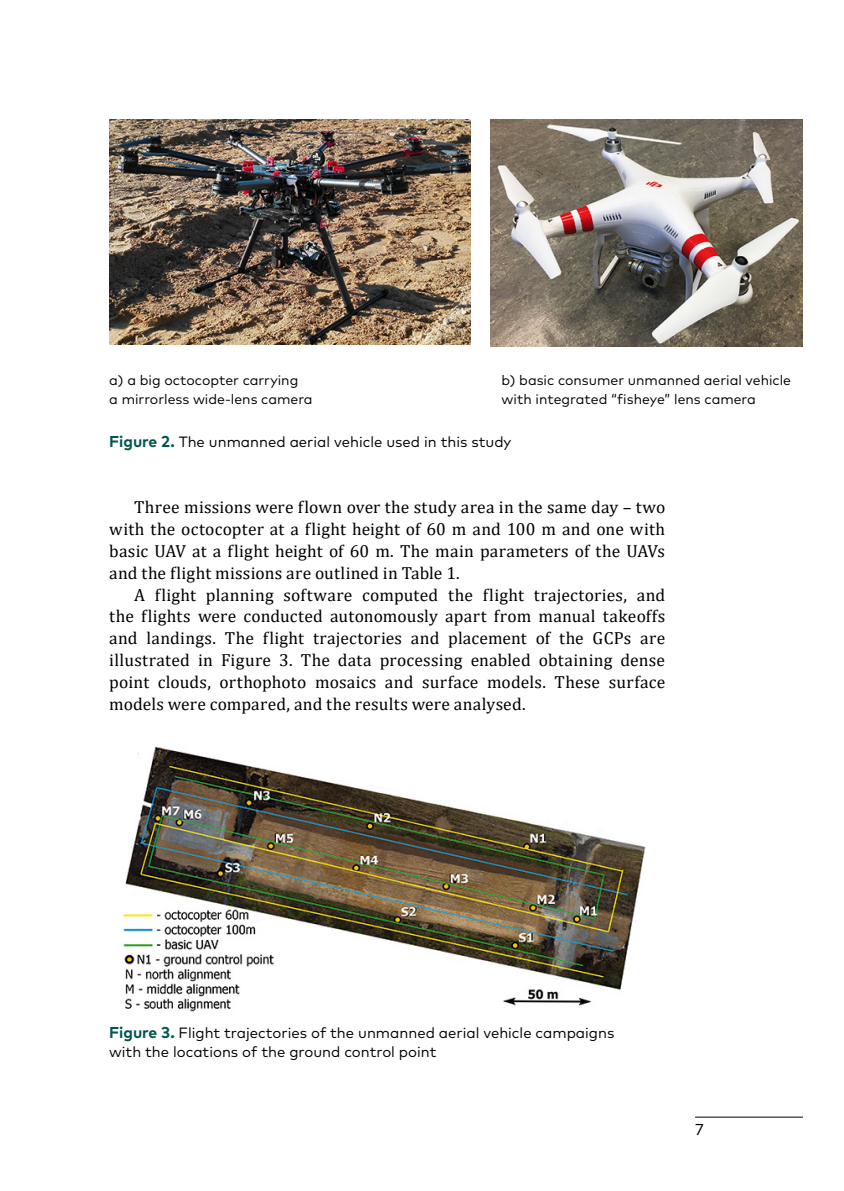
<style>
.page{position:relative;width:844px;height:1191px;background:#fff}
.page>*{position:absolute;margin:0;border:0;box-sizing:border-box;transform-origin:0 0}
.t1{font:17.5px/21.9px "Cambria";letter-spacing:.01em;color:#000;text-align:justify}
.t2{font:15.75px "Mark Pro";color:#000}
.t3{font:14.88px/18.4px "Mark Pro";color:#000}
.t4{font:14px/18.4px "Mark Pro";color:#000}
.s1{font-weight:700;font-size:15.75px;color:#005551}
</style>
<div class="page">
<hr style="left:694px;top:1116px;width:108px;height:1px;background:#000">
<img style="left:109px;top:119px;width:361px;height:226px">
<img style="left:490px;top:119px;width:312px;height:227px">
<img style="left:121px;top:746px;width:525px;height:266px">
<p class="t4" style="left:109px;top:370px;width:205px">a) a big octocopter carrying<br>a mirrorless wide-lens camera</p>
<p class="t4" style="left:501px;top:370px;width:291px">b) basic consumer unmanned aerial vehicle with integrated “fisheye” lens camera</p>
<p class="t3" style="left:109px;top:432px;width:403px"><span class="s1">Figure 2.</span> The unmanned aerial vehicle used in this study</p>
<p class="t1" style="left:109px;top:496px;width:557px;text-indent:25px">Three missions were flown over the study area in the same day – two with the octocopter at a flight height of 60 m and 100 m and one with basic UAV at a flight height of 60 m. The main parameters of the UAVs and the flight missions are outlined in Table 1.</p>
<p class="t1" style="left:109px;top:583px;width:557px;text-indent:25px">A flight planning software computed the flight trajectories, and the flights were conducted autonomously apart from manual takeoffs and landings. The flight trajectories and placement of the GCPs are illustrated in Figure 3. The data processing enabled obtaining dense point clouds, orthophoto mosaics and surface models. These surface models were compared, and the results were analysed.</p>
<p class="t3" style="left:109px;top:1022px;width:506px"><span class="s1">Figure 3.</span> Flight trajectories of the unmanned aerial vehicle campaigns with the locations of the ground control point</p>
<p class="t2" style="left:694px;top:1118px;width:10px">7</p>
</div>
